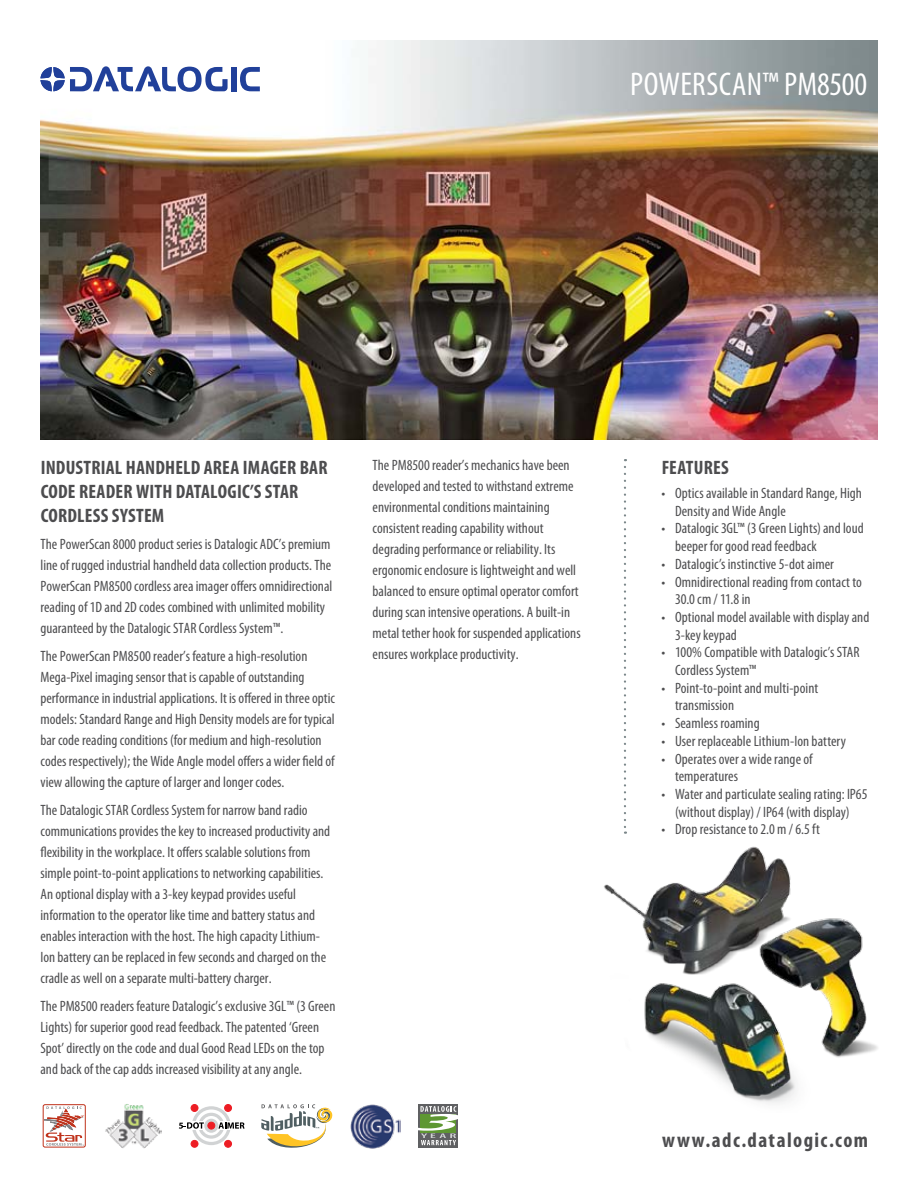
<style>
.page{position:relative;width:918px;height:1188px;background:#fff}
.page>*{position:absolute;margin:0;border:0;box-sizing:border-box;transform-origin:0 0}
.t1{font:condensed 33px "Myriad Pro";color:#fff}
.t2{font:700 condensed 21px "Myriad Pro";color:#4d4d4f}
.t3{font:700 condensed 19.5px/24px "Myriad Pro";letter-spacing:.01em;color:#4d4d4f}
.t4{font:condensed 15px/21px "Myriad Pro";color:#4d4d4f}
</style>
<div class="page">
<img style="left:40px;top:40px;width:838px;height:400px">
<svg style="left:240px;top:67px;width:20px;height:24px"></svg>
<div style="left:232px;top:67px;width:5px;height:24px;background:#21409a"></div>
<svg style="left:40px;top:66px;width:188px;height:26px"></svg>
<svg style="left:624px;top:467px;width:2px;height:361px"></svg>
<svg style="left:419px;top:1104px;width:39px;height:43px"></svg>
<svg style="left:418px;top:1106px;width:40px;height:39px"></svg>
<img style="left:350px;top:1104px;width:51px;height:45px">
<svg style="left:261px;top:1104px;width:72px;height:44px"></svg>
<div style="left:191px;top:1104px;width:7px;height:8px;border:1px solid #ed1d24;border-radius:50%"></div>
<div style="left:224px;top:1104px;width:8px;height:8px;border:1px solid #ed1d24;border-radius:50%"></div>
<div style="left:191px;top:1140px;width:7px;height:7px;background:#ed1d24;border-radius:50%"></div>
<div style="left:191px;top:1140px;width:7px;height:8px;border:1px solid #ed1d24;border-radius:50%"></div>
<div style="left:225px;top:1140px;width:7px;height:7px;background:#ed1d24;border-radius:50%"></div>
<div style="left:224px;top:1140px;width:8px;height:8px;border:1px solid #ed1d24;border-radius:50%"></div>
<svg style="left:179px;top:1106px;width:66px;height:39px"></svg>
<img style="left:105px;top:1104px;width:57px;height:45px">
<div style="left:43px;top:1104px;width:43px;height:43px;border:1px solid #bf311a;border-radius:2px"></div>
<svg style="left:42px;top:1106px;width:42px;height:40px"></svg>
<img style="left:604px;top:831px;width:274px;height:272px">
<h1 class="t1" style="left:630px;top:64px;width:16px">powersca</h1>
<h1 class="t1" style="left:747px;top:64px;width:122px">n™ PM8500</h1>
<h3 class="t3" style="left:41px;top:455px;width:288px">INDUSTRIAL HANDHELD AREA IMAGER BAR<br>CODE READER WITH DATALOGIC’S STAR<br>CORDLESS SYSTEM</h3>
<p class="t4" style="left:40px;top:534px;width:293px">The PowerScan 8000 product series is Datalogic ADC’s premium line of rugged industrial handheld data collection products. The PowerScan PM8500 cordless area imager offers omnidirectional reading of 1D and 2D codes combined with unlimited mobility guaranteed by the Datalogic STAR Cordless System™.</p>
<p class="t4" style="left:40px;top:645px;width:296px">The PowerScan PM8500 reader’s feature a high-resolution Mega-Pixel imaging sensor that is capable of outstanding performance in industrial applications. It is offered in three optic models: Standard Range and High Density models are for typical bar code reading conditions (for medium and high-resolution codes respectively); the Wide Angle model offers a wider field of view allowing the capture of larger and longer codes.</p>
<p class="t4" style="left:40px;top:799px;width:291px">The Datalogic STAR Cordless System for narrow band radio communications provides the key to increased productivity and flexibility in the workplace. It offers scalable solutions from simple point-to-point applications to networking capabilities.<br>An optional display with a 3-key keypad provides useful information to the operator like time and battery status and enables interaction with the host. The high capacity Lithium-Ion battery can be replaced in few seconds and charged on the cradle as well on a separate multi-battery charger.</p>
<p class="t4" style="left:40px;top:995px;width:296px">The PM8500 readers feature Datalogic’s exclusive 3GL™ (3 Green Lights) for superior good read feedback. The patented ‘Green Spot’ directly on the code and dual Good Read LEDs on the top and back of the cap adds increased visibility at any angle.</p>
<p class="t4" style="left:373px;top:455px;width:210px">The PM8500 reader’s mechanics have been developed and tested to withstand extreme environmental conditions maintaining consistent reading capability without degrading performance or reliability. Its ergonomic enclosure is lightweight and well balanced to ensure optimal operator comfort during scan intensive operations. A built-in metal tether hook for suspended applications ensures workplace productivity.</p>
<h3 class="t3" style="left:662px;top:455px;width:69px">FEATURES</h3>
<p class="t4" style="left:675px;top:484px;width:189px;line-height:17.7px;text-indent:-14px">• Optics available in Standard Range, High<br>Density and Wide Angle</p>
<p class="t4" style="left:675px;top:519px;width:190px;line-height:17.7px;text-indent:-14px">• Datalogic 3GL™ (3 Green Lights) and loud beeper for good read feedback</p>
<p class="t4" style="left:662px;top:553px;width:174px">• Datalogic’s instinctive 5-dot aimer</p>
<p class="t4" style="left:675px;top:573px;width:189px;line-height:17.7px;text-indent:-14px">• Omnidirectional reading from contact to<br>30.0 cm / 11.8 in</p>
<p class="t4" style="left:675px;top:608px;width:196px;line-height:17.7px;text-indent:-14px">• Optional model available with display and<br>3-key keypad</p>
<p class="t4" style="left:675px;top:643px;width:186px;line-height:17.7px;text-indent:-14px">• 100% Compatible with Datalogic’s STAR<br>Cordless System™</p>
<p class="t4" style="left:675px;top:679px;width:145px;line-height:17.7px;text-indent:-14px">• Point-to-point and multi-point transmission</p>
<p class="t4" style="left:662px;top:713px;width:100px">• Seamless roaming</p>
<p class="t4" style="left:662px;top:730px;width:186px">• User replaceable Lithium-Ion battery</p>
<p class="t4" style="left:675px;top:750px;width:140px;line-height:17.7px;text-indent:-14px">• Operates over a wide range of temperatures</p>
<p class="t4" style="left:662px;top:785px;width:207px;line-height:17.7px;text-align:center">• Water and particulate sealing rating: IP65 (without display) / IP64 (with display)</p>
<p class="t4" style="left:662px;top:819px;width:160px">• Drop resistance to 2.0 m / 6.5 ft</p>
<h2 class="t2" style="left:662px;top:1127px;width:208px">WWW.ADC.DATALOGIC.COM</h2>
</div>
